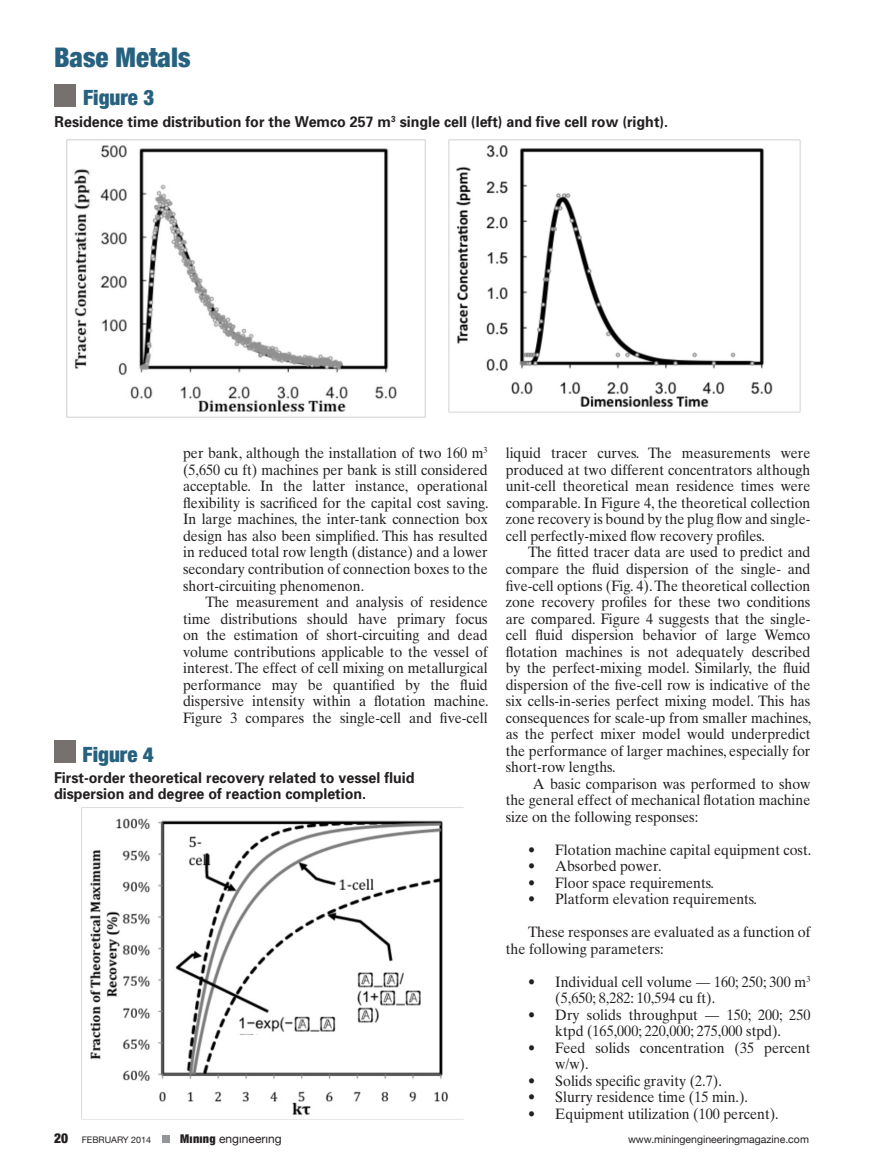
<style>
.page{position:relative;width:878px;height:1175px;background:#fff}
.page>*{position:absolute;margin:0;border:0;box-sizing:border-box;transform-origin:0 0}
.FEA_OVER_LINE_TITLE{font:900 condensed 27px "Helvetica Neue";color:#26617f}
.t1{font:900 condensed 21px "Helvetica Neue";color:#26617f}
.FEA_BODY_TEXT{font:15px/16.5px "Times Ten";color:#231f20;text-align:justify;scale:.94 1}
.t2{font:700 15px/16.5px "Univers";color:#231f20;scale:.95 1}
.FEA_BODY_TEXT-2{font:15px/16.5px "Times Ten";color:#231f20;scale:.95 1}
.t3{font:900 condensed 13.5px "Helvetica Neue";color:#231f20}
.t4{font:12px "Helvetica Neue";color:#231f20}
.t5{font:10.5px "Helvetica Neue";color:#231f20}
.t6{font:9px "Helvetica Neue";color:#231f20}
.s1{font-weight:900;font-stretch:condensed}
</style>
<div class="page">
<div style="left:162px;top:1135px;width:8px;height:8px;background:#939598"></div>
<div style="left:55px;top:84px;width:21px;height:22px;background:#76706e"></div>
<img style="left:66px;top:139px;width:360px;height:279px">
<img style="left:448px;top:139px;width:353px;height:274px">
<div style="left:54px;top:740px;width:22px;height:22px;background:#76706e"></div>
<img style="left:81px;top:807px;width:383px;height:313px">
<p class="FEA_OVER_LINE_TITLE" style="left:54px;top:40px;width:138px">Base Metals</p>
<p class="t1" style="left:83px;top:85px;width:73px">Figure 3</p>
<p class="t2" style="left:55px;top:113px;width:647px">Residence time distribution for the Wemco 257 m<sup>3</sup> single cell (left) and five cell row (right).</p>
<p class="t1" style="left:83px;top:741px;width:73px">Figure 4</p>
<p class="FEA_BODY_TEXT" style="left:183px;top:445px;width:326px">per bank, although the installation of two 160 m<sup>3 </sup>(5,650 cu ft) machines per bank is still considered acceptable. In the latter instance, operational flexibility is sacrificed for the capital cost saving.<br>In large machines, the inter-tank connection box design has also been simplified. This has resulted in reduced total row length (distance) and a lower secondary contribution of connection boxes to the short-circuiting phenomenon.</p>
<p class="FEA_BODY_TEXT" style="left:183px;top:593px;width:326px;text-indent:22px">The measurement and analysis of residence time distributions should have primary focus on the estimation of short-circuiting and dead volume contributions applicable to the vessel of interest. The effect of cell mixing on metallurgical performance may be quantified by the fluid dispersive intensity within a flotation machine.<br>Figure 3 compares the single-cell and five-cell</p>
<p class="t2" style="left:54px;top:769px;width:381px">First-order theoretical recovery related to vessel fluid dispersion and degree of reaction completion.</p>
<p class="FEA_BODY_TEXT" style="left:506px;top:445px;width:325px">liquid tracer curves. The measurements were produced at two different concentrators although unit-cell theoretical mean residence times were comparable. In Figure 4, the theoretical collection zone recovery is bound by the plug flow and single&shy;cell perfectly-mixed flow recovery profiles.</p>
<p class="FEA_BODY_TEXT" style="left:506px;top:544px;width:326px;text-indent:22px">The fitted tracer data are used to predict and compare the fluid dispersion of the single- and five-cell options (Fig. 4). The theoretical collection zone recovery profiles for these two conditions are compared. Figure 4 suggests that the single&shy;cell fluid dispersion behavior of large Wemco flotation machines is not adequately described by the perfect-mixing model. Similarly, the fluid dispersion of the five-cell row is indicative of the six cells-in-series perfect mixing model. This has consequences for scale-up from smaller machines, as the perfect mixer model would underpredict the performance of larger machines, especially for short-row lengths.</p>
<p class="FEA_BODY_TEXT" style="left:506px;top:775px;width:325px;text-indent:27px">A basic comparison was performed to show the general effect of mechanical flotation machine size on the following responses:</p>
<p class="FEA_BODY_TEXT" style="left:528px;top:841px;width:302px">• Flotation machine capital equipment cost.</p>
<p class="FEA_BODY_TEXT" style="left:528px;top:857px;width:143px">• Absorbed power.</p>
<p class="FEA_BODY_TEXT" style="left:528px;top:874px;width:199px">• Floor space requirements.</p>
<p class="FEA_BODY_TEXT" style="left:528px;top:890px;width:245px">• Platform elevation requirements.</p>
<p class="FEA_BODY_TEXT-2" style="left:506px;top:923px;width:322px;text-indent:22px">These responses are evaluated as a function of the following parameters:</p>
<p class="FEA_BODY_TEXT" style="left:555px;top:973px;width:273px;text-indent:-27px">• Individual cell volume — 160; 250; 300 m<sup>3 </sup>(5,650; 8,282: 10,594 cu ft).</p>
<p class="FEA_BODY_TEXT" style="left:528px;top:1006px;width:302px;text-align:center">• Dry solids throughput — 150; 200; 250 ktpd (165,000; 220,000; 275,000 stpd).</p>
<p class="FEA_BODY_TEXT" style="left:555px;top:1039px;width:273px;text-indent:-27px">• Feed solids concentration (35 percent w/w).</p>
<p class="FEA_BODY_TEXT" style="left:528px;top:1072px;width:207px">• Solids specific gravity (2.7).</p>
<p class="FEA_BODY_TEXT" style="left:528px;top:1088px;width:235px">• Slurry residence time (15 min.).</p>
<p class="FEA_BODY_TEXT" style="left:528px;top:1105px;width:268px">• Equipment utilization (100 percent).</p>
<p class="t3" style="left:54px;top:1130px;width:16px">20</p>
<p class="t6" style="left:82px;top:1134px;width:71px">FEBRUARY 2014</p>
<p class="t4" style="left:180px;top:1131px;width:103px"><span class="s1">Mınıng</span> engıneerıng</p>
<p class="t5" style="left:628px;top:1133px;width:182px">www.miningengineeringmagazine.com</p>
</div>
